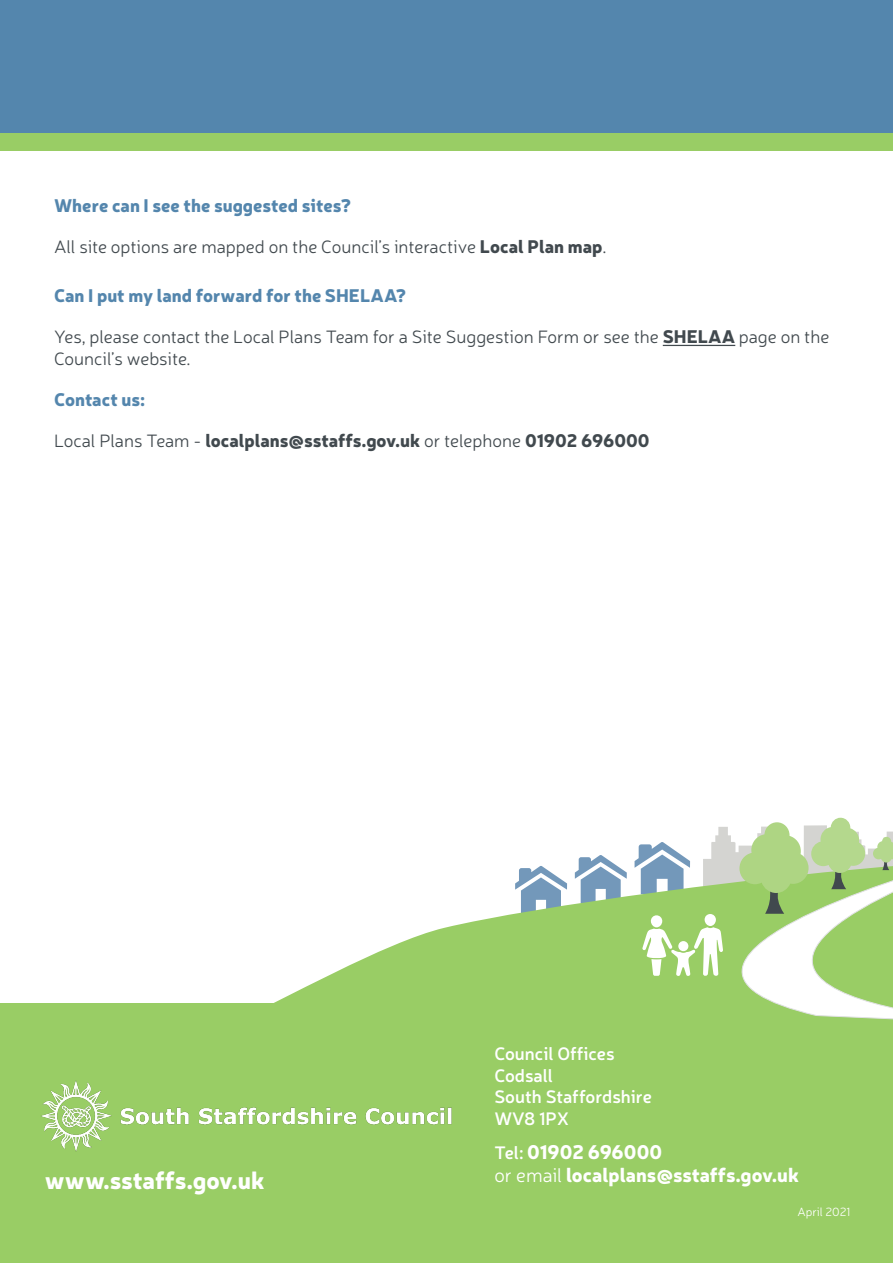
<style>
.page{position:relative;width:893px;height:1263px;background:#fff}
.page>*{position:absolute;margin:0;border:0;box-sizing:border-box;transform-origin:0 0}
.t1{font:900 24px "Neris";color:#fff}
.t2{font:900 19.5px "Neris";color:#fff}
.t3{font:300 18px/21.6px "Neris";color:#41494e}
.t4{font:900 18px "Neris";color:#5486ad}
.t5{font:900 18px "Neris";color:#41494e}
.t6{font:600 18px "Neris";color:#fff}
.t7{font:300 12px "Neris";color:#fff}
.s1{font-weight:900}
.s2{font-weight:300}
.s3{font-weight:600;font-size:18px}
</style>
<div class="page">
<svg style="left:635px;top:842px;width:55px;height:23px"></svg>
<svg style="left:578px;top:855px;width:38px;height:10px"></svg>
<svg style="left:274px;top:865px;width:416px;height:138px"></svg>
<svg style="left:703px;top:818px;width:190px;height:50px"></svg>
<hr style="left:663px;top:345px;width:72px;height:1px;background:#41494e">
<div style="left:0;top:0;width:893px;height:134px;background:#5486ad"></div>
<div style="left:0;top:134px;width:893px;height:17px;background:#99cd65"></div>
<div style="left:0;top:1003px;width:893px;height:260px;background:#99cd65"></div>
<img style="left:41px;top:1080px;width:411px;height:72px">
<svg style="left:597px;top:868px;width:296px;height:152px"></svg>
<p class="t4" style="left:54px;top:192px;width:299px">Where can I see the suggested sites?</p>
<p class="t3" style="left:54px;top:235px;width:554px">All site options are mapped on the Council’s interactive <span class="s1">Local Plan map</span>.</p>
<p class="t4" style="left:54px;top:283px;width:354px">Can I put my land forward for the SHELAA?</p>
<p class="t3" style="left:54px;top:326px;width:777px">Yes, please contact the Local Plans Team for a Site Suggestion Form or see the <span class="s1">SHELAA</span> page on the<br>Council’s website.</p>
<p class="t4" style="left:54px;top:386px;width:93px">Contact us:</p>
<p class="t5" style="left:54px;top:427px;width:597px"><span class="s2">Local Plans Team -</span> localplans@sstaffs.gov.uk <span class="s2">or telephone</span> 01902 696000</p>
<p class="t6" style="left:494px;top:1041px;width:122px">Council Offices</p>
<p class="t6" style="left:494px;top:1063px;width:60px">Codsall</p>
<p class="t6" style="left:494px;top:1084px;width:159px">South Staffordshire</p>
<p class="t6" style="left:494px;top:1106px;width:76px">WV8 1PX</p>
<p class="t2" style="left:494px;top:1138px;width:169px"><span class="s3">Tel:</span> 01902 696000</p>
<p class="t1" style="left:45px;top:1162px;width:221px">www.sstaffs.gov.uk</p>
<p class="t2" style="left:494px;top:1161px;width:306px"><span class="s2">or email</span> localplans@sstaffs.gov.uk</p>
<p class="t7" style="left:797px;top:1204px;width:55px">April 2021</p>
</div>
